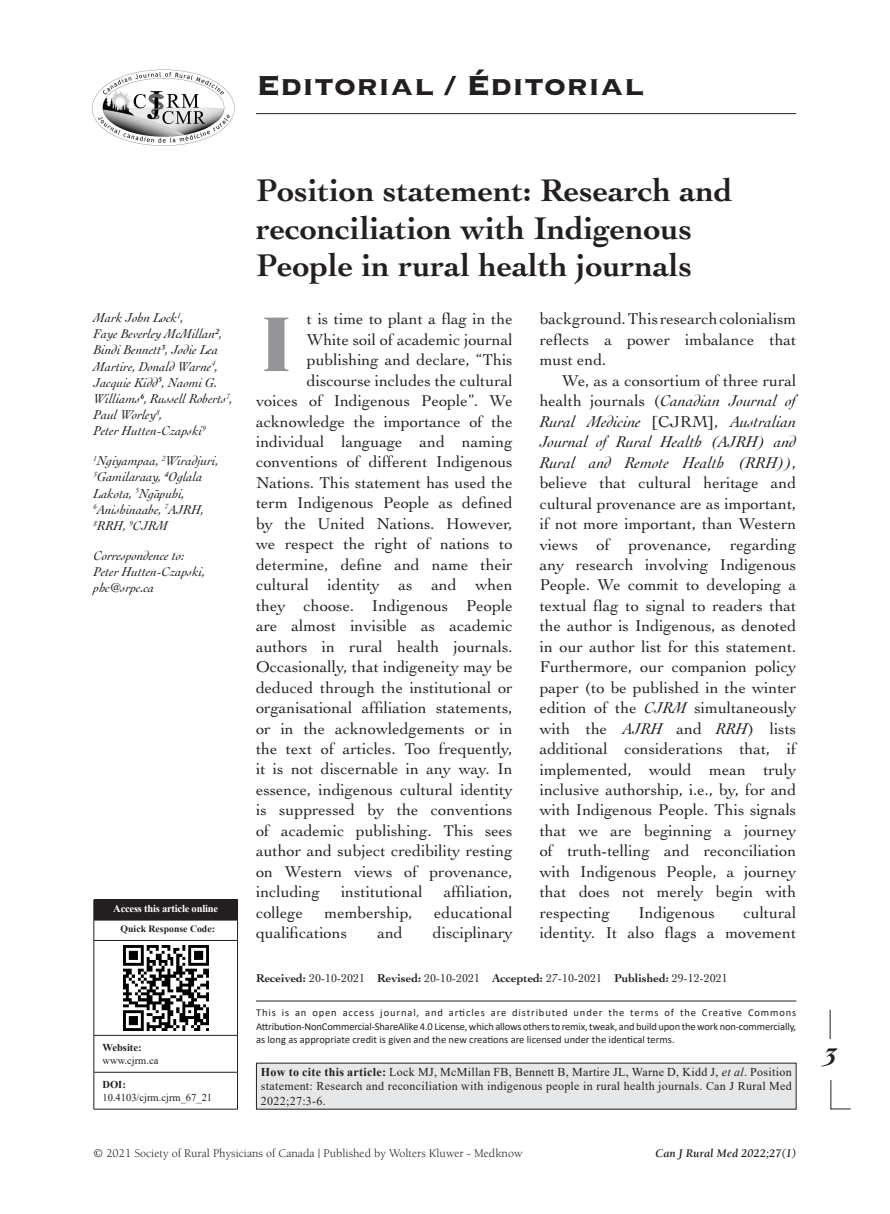
<style>
.page{position:relative;width:890px;height:1214px;background:#fff}
.page>*{position:absolute;margin:0;border:0;box-sizing:border-box;transform-origin:0 0}
.TX{font:121.5px "Copperplate Gothic Std 33 BC";color:#939598}
.AH{font:36px "Copperplate Gothic Std 33 BC";color:#231f20}
.AT{font:700 33px/37.5px "Cochin LT Std";color:#231f20}
.t1{font:italic 700 27px "Cochin LT Std";color:#231f20}
.TX_F{font:16.5px/20.5px "Cochin LT Std";color:#231f20;text-align:justify}
.TX-2{font:16.5px/20.4px "Cochin LT Std";color:#231f20;text-align:justify}
.AFF{font:italic 13.5px/16.2px "Cochin LT Std";color:#231f20}
.ADD{font:italic 13.5px/16.2px "Cochin LT Std";color:#231f20}
.HTC{font:12px/14.4px "Times New Roman";letter-spacing:.025em;color:#231f20;text-align:justify}
.TX-3{font:12px "Cochin LT Std";color:#231f20}
.t2{font:12px "Berkeley Std";color:#231f20}
.t3{font:italic 700 12px "Berkeley Std";color:#231f20}
.OS{font:10.5px/13.5px "Calibri";color:#231f20;text-align:justify}
.Website{font:10.5px/12.6px "Times New Roman";color:#231f20}
.WEB{font:700 10.5px "Times New Roman";letter-spacing:-.02em;color:#fff}
.ACC_1{font:700 9.75px "Times New Roman";color:#231f20}
.s1{font-weight:700}
.s2{font-style:italic}
</style>
<div class="page">
<hr style="left:829px;top:1009px;width:1px;height:30px;background:#231f20">
<svg style="left:830px;top:1080px;width:20px;height:29px"></svg>
<hr style="left:256px;top:113px;width:540px;height:1px;background:#231f20">
<img style="left:92px;top:69px;width:143px;height:77px">
<hr style="left:256px;top:1000px;width:540px;height:1px;background:#231f20">
<div style="left:256px;top:1063px;width:540px;height:46px;background:#e6e7e9"></div>
<div style="left:94px;top:899px;width:143px;height:21px;background:#231f20"></div>
<hr style="left:94px;top:899px;width:144px;height:1px;background:#231f20">
<svg style="left:94px;top:920px;width:1px;height:20px"></svg>
<svg style="left:237px;top:900px;width:1px;height:40px"></svg>
<hr style="left:94px;top:940px;width:144px;height:1px;background:#231f20">
<hr style="left:94px;top:940px;width:1px;height:95px;background:#231f20">
<hr style="left:237px;top:940px;width:1px;height:95px;background:#231f20">
<hr style="left:94px;top:1035px;width:144px;height:1px;background:#231f20">
<hr style="left:94px;top:1035px;width:1px;height:37px;background:#231f20">
<hr style="left:237px;top:1035px;width:1px;height:37px;background:#231f20">
<hr style="left:94px;top:1072px;width:144px;height:1px;background:#231f20">
<hr style="left:94px;top:1072px;width:1px;height:37px;background:#231f20">
<hr style="left:237px;top:1072px;width:1px;height:37px;background:#231f20">
<hr style="left:94px;top:1108px;width:144px;height:1px;background:#231f20">
<img style="left:123px;top:945px;width:85px;height:85px">
<p class="AH" style="left:256px;top:68px;width:390px">Editorial / Éditorial</p>
<p class="AFF" style="left:94px;top:309px;width:141px">Mark John Lock<sup>1</sup>,<br>Faye Beverley McMillan<sup>2</sup>,<br>Bindi Bennett<sup>3</sup>, Jodie Lea<br>Martire, Donald Warne<sup>4</sup>,<br>Jacquie Kidd<sup>5</sup>, Naomi G.<br>Williams<sup>6</sup>, Russell Roberts<sup>7</sup>,<br>Paul Worley<sup>8</sup>,<br>Peter Hutten‑Czapski<sup>9</sup></p>
<p class="AFF" style="left:94px;top:453px;width:126px"><sup>1</sup>Ngiyampaa, <sup>2</sup>Wiradjuri,<br><sup>3</sup>Gamilaraay, <sup>4</sup>Oglala<br>Lakota, <sup>5</sup>Nga-puhi,<br><sup>6</sup>Anishinaabe, <sup>7</sup>AJRH,<br><sup>8</sup>RRH, <sup>9</sup>CJRM</p>
<p class="ADD" style="left:94px;top:547px;width:113px">Correspondence to:<br>Peter Hutten‑Czapski, phc@srpc.ca</p>
<p class="WEB" style="left:113px;top:901px;width:106px">Access this article online</p>
<p class="ACC_1" style="left:121px;top:922px;width:96px">Quick Response Code:</p>
<p class="Website" style="left:102px;top:1041px;width:57px"><span class="s1">Website: </span>www.cjrm.ca</p>
<p class="Website" style="left:102px;top:1077px;width:111px"><span class="s1">DOI:<br></span>10.4103/cjrm.cjrm_67_21</p>
<p class="AT" style="left:256px;top:172px;width:478px">Position statement: Research and reconciliation with Indigenous<br>People in rural health journals</p>
<p class="TX_F" style="left:307px;top:308px;width:207px">t is time to plant a flag in the</p>
<p class="TX_F" style="left:307px;top:329px;width:207px">White soil of academic journal</p>
<p class="TX_F" style="left:307px;top:349px;width:207px">publishing and declare, “This</p>
<p class="TX_F" style="left:307px;top:370px;width:207px">discourse includes the cultural</p>
<p class="TX_F" style="left:256px;top:390px;width:258px">voices of Indigenous People”. We</p>
<p class="TX_F" style="left:256px;top:411px;width:258px">acknowledge the importance of the</p>
<p class="TX_F" style="left:256px;top:431px;width:258px">individual language and naming</p>
<p class="TX_F" style="left:256px;top:452px;width:258px">conventions of different Indigenous</p>
<p class="TX_F" style="left:256px;top:472px;width:258px">Nations. This statement has used the</p>
<p class="TX_F" style="left:256px;top:493px;width:258px">term Indigenous People as defined</p>
<p class="TX_F" style="left:256px;top:513px;width:258px">by the United Nations. However,</p>
<p class="TX_F" style="left:256px;top:533px;width:258px">we respect the right of nations to</p>
<p class="TX_F" style="left:256px;top:554px;width:258px">determine, define and name their</p>
<p class="TX_F" style="left:256px;top:574px;width:258px">cultural identity as and when</p>
<p class="TX_F" style="left:256px;top:595px;width:258px">they choose. Indigenous People</p>
<p class="TX_F" style="left:256px;top:615px;width:258px">are almost invisible as academic</p>
<p class="TX_F" style="left:256px;top:636px;width:258px">authors in rural health journals.</p>
<p class="TX_F" style="left:256px;top:656px;width:258px">Occasionally, that indigeneity may be</p>
<p class="TX_F" style="left:256px;top:677px;width:258px">deduced through the institutional or</p>
<p class="TX_F" style="left:256px;top:697px;width:258px">organisational affiliation statements,</p>
<p class="TX_F" style="left:256px;top:718px;width:258px">or in the acknowledgements or in</p>
<p class="TX_F" style="left:256px;top:738px;width:258px">the text of articles. Too frequently,</p>
<p class="TX_F" style="left:256px;top:759px;width:258px">it is not discernable in any way. In</p>
<p class="TX_F" style="left:256px;top:779px;width:258px">essence, indigenous cultural identity</p>
<p class="TX_F" style="left:256px;top:799px;width:258px">is suppressed by the conventions</p>
<p class="TX_F" style="left:256px;top:820px;width:258px">of academic publishing. This sees</p>
<p class="TX_F" style="left:256px;top:840px;width:258px">author and subject credibility resting</p>
<p class="TX_F" style="left:256px;top:861px;width:258px">on Western views of provenance,</p>
<p class="TX_F" style="left:256px;top:881px;width:65px">including</p>
<p class="TX_F" style="left:341px;top:881px;width:83px">institutional</p>
<p class="TX_F" style="left:444px;top:881px;width:70px">affiliation,</p>
<p class="TX_F" style="left:256px;top:902px;width:49px">college</p>
<p class="TX_F" style="left:324px;top:902px;width:90px">membership,</p>
<p class="TX_F" style="left:434px;top:902px;width:80px">educational</p>
<p class="TX_F" style="left:256px;top:922px;width:93px">qualifications</p>
<p class="TX_F" style="left:377px;top:922px;width:27px">and</p>
<p class="TX_F" style="left:433px;top:922px;width:81px">disciplinary</p>
<p class="TX" style="left:256px;top:278px;width:42px">i</p>
<p class="TX_F" style="left:539px;top:308px;width:258px">background. This research colonialism reflects a power imbalance that must end.</p>
<p class="TX-2" style="left:539px;top:370px;width:258px;text-indent:22px">We, as a consortium of three rural health journals (<span class="s2">Canadian Journal of Rural Medicine</span> [CJRM], <span class="s2">Australian Journal of Rural Health (AJRH) and Rural and Remote Health (RRH))</span>, believe that cultural heritage and cultural provenance are as important, if not more important, than Western views of provenance, regarding any research involving Indigenous People. We commit to developing a textual flag to signal to readers that the author is Indigenous, as denoted in our author list for this statement.<br>Furthermore, our companion policy paper (to be published in the winter edition of the <span class="s2">CJRM</span> simultaneously with the <span class="s2">AJRH</span> and <span class="s2">RRH</span>) lists additional considerations that, if implemented, would mean truly inclusive authorship, i.e., by, for and with Indigenous People. This signals that we are beginning a journey of truth‑telling and reconciliation with Indigenous People, a journey that does not merely begin with respecting</p>
<p class="TX-2" style="left:539px;top:902px;width:258px;text-align:right">cultural<br>identity. It also flags a movement</p>
<p class="TX-2" style="left:638px;top:902px;width:78px">Indigenous</p>
<p class="TX-3" style="left:256px;top:971px;width:473px"><span class="s1">Received:</span> 20-10-2021 <span class="s1">Revised:</span> 20-10-2021 <span class="s1">Accepted:</span> 27-10-2021 <span class="s1">Published:</span> 29-12-2021</p>
<p class="OS" style="left:256px;top:1005px;width:542px">This is an open access journal, and articles are distributed under the terms of the Creative Commons Attribution‑NonCommercial‑ShareAlike 4.0 License, which allows others to remix, tweak, and build upon the work non‑commercially, as long as appropriate credit is given and the new creations are licensed under the identical terms.</p>
<p class="HTC" style="left:261px;top:1064px;width:532px"><span class="s1">How to cite this article:</span> Lock MJ, McMillan FB, Bennett B, Martire JL, Warne D, Kidd J, <span class="s2">et al</span>. Position statement: Research and reconciliation with indigenous people in rural health journals. Can J Rural Med 2022;27:3-6.</p>
<p class="t2" style="left:94px;top:1146px;width:430px">© 2021 Society of Rural Physicians of Canada | Published by Wolters Kluwer ‑ Medknow</p>
<p class="t3" style="left:655px;top:1146px;width:142px">Can J Rural Med 2022;27(1)</p>
<p class="t1" style="left:823px;top:1040px;width:15px">3</p>
</div>
